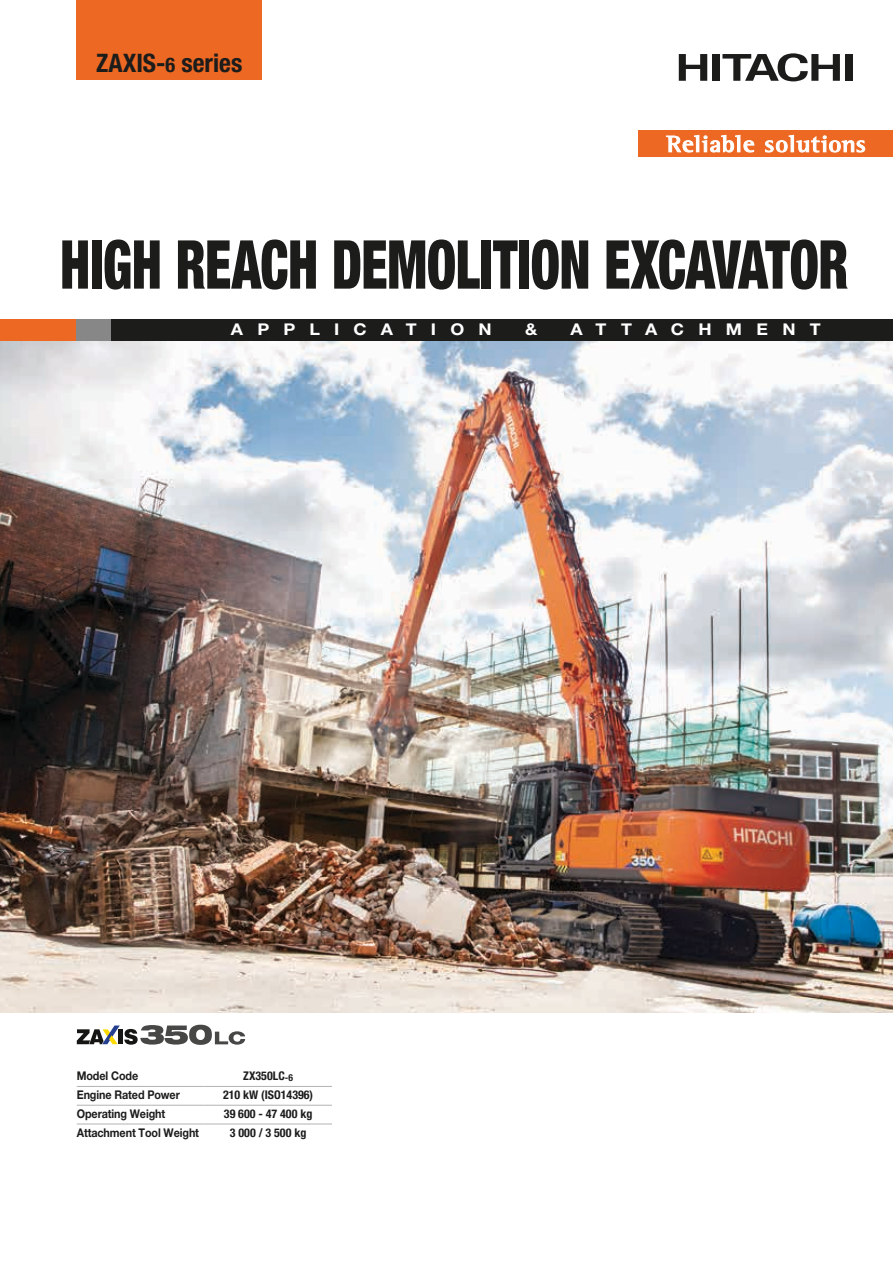
<style>
.page{position:relative;width:893px;height:1263px;background:#fff}
.page>*{position:absolute;margin:0;border:0;box-sizing:border-box;transform-origin:0 0}
.t1{font:900 condensed 67.5px "Helvetica Neue LT Pro";letter-spacing:-.01em;color:#1c1c1b;scale:.78 1}
.t2{font:700 condensed 25.5px "Helvetica Neue LT Pro";color:#1c1c1b}
.t3{font:700 16.2px "Helvetica Neue LT Pro";letter-spacing:.79em;color:#fff;scale:1.1 1}
.t4{font:700 12px "Helvetica Neue LT Pro";letter-spacing:-.01em;color:#1c1c1b;scale:.9 1}
.t5{font:700 condensed 12px "Helvetica Neue LT Pro";color:#1c1c1b}
.s1{font-size:20.25px}
.s2{font-size:9.6px}
</style>
<div class="page">
<div style="left:845px;top:54px;width:8px;height:27px;background:#1c1c1b"></div>
<svg style="left:679px;top:54px;width:28px;height:27px"></svg>
<div style="left:713px;top:54px;width:7px;height:27px;background:#1c1c1b"></div>
<svg style="left:722px;top:53px;width:118px;height:28px"></svg>
<div style="left:638px;top:131px;width:255px;height:26px;background:#ec6823"></div>
<svg style="left:666px;top:135px;width:88px;height:17px"></svg>
<svg style="left:765px;top:135px;width:100px;height:17px"></svg>
<img style="left:0;top:340px;width:893px;height:672px">
<div style="left:76px;top:0;width:186px;height:79px;background:#ec6823"></div>
<div style="left:0;top:319px;width:77px;height:21px;background:#ec6823"></div>
<svg style="left:77px;top:1025px;width:168px;height:20px"></svg>
<hr style="left:77px;top:1086px;width:127px;height:1px;background:#b4b3b3">
<hr style="left:204px;top:1086px;width:128px;height:1px;background:#b4b3b3">
<hr style="left:77px;top:1105px;width:127px;height:1px;background:#b4b3b3">
<hr style="left:204px;top:1105px;width:128px;height:1px;background:#b4b3b3">
<hr style="left:77px;top:1123px;width:127px;height:1px;background:#b4b3b3">
<hr style="left:204px;top:1123px;width:128px;height:1px;background:#b4b3b3">
<div style="left:111px;top:319px;width:782px;height:21px;background:#1c1c1b"></div>
<div style="left:76px;top:319px;width:35px;height:21px;background:#878787"></div>
<h2 class="t2" style="left:96px;top:47px;width:148px">ZAXIS-<span class="s1">6</span> series</h2>
<h1 class="t1" style="left:60px;top:223px;width:1012px">HIGH REACH DEMOLITION EXCAVATOR</h1>
<h3 class="t3" style="left:231px;top:320px;width:239px">APPLICATION</h3>
<h3 class="t3" style="left:525px;top:320px;width:13px">&amp;</h3>
<h3 class="t3" style="left:570px;top:320px;width:229px">ATTACHMENT</h3>
<p class="t4" style="left:77px;top:1069px;width:70px">Model Code</p>
<p class="t5" style="left:243px;top:1069px;width:51px">ZX350LC<span class="s2">-6</span></p>
<p class="t4" style="left:77px;top:1087px;width:116px">Engine Rated Power</p>
<p class="t5" style="left:223px;top:1088px;width:92px">210 kW (ISO14396)</p>
<p class="t4" style="left:77px;top:1106px;width:100px">Operating Weight</p>
<p class="t5" style="left:224px;top:1106px;width:90px">39 600 - 47 400 kg</p>
<p class="t4" style="left:77px;top:1125px;width:137px">Attachment Tool Weight</p>
<p class="t5" style="left:230px;top:1125px;width:78px">3 000 / 3 500 kg</p>
</div>
